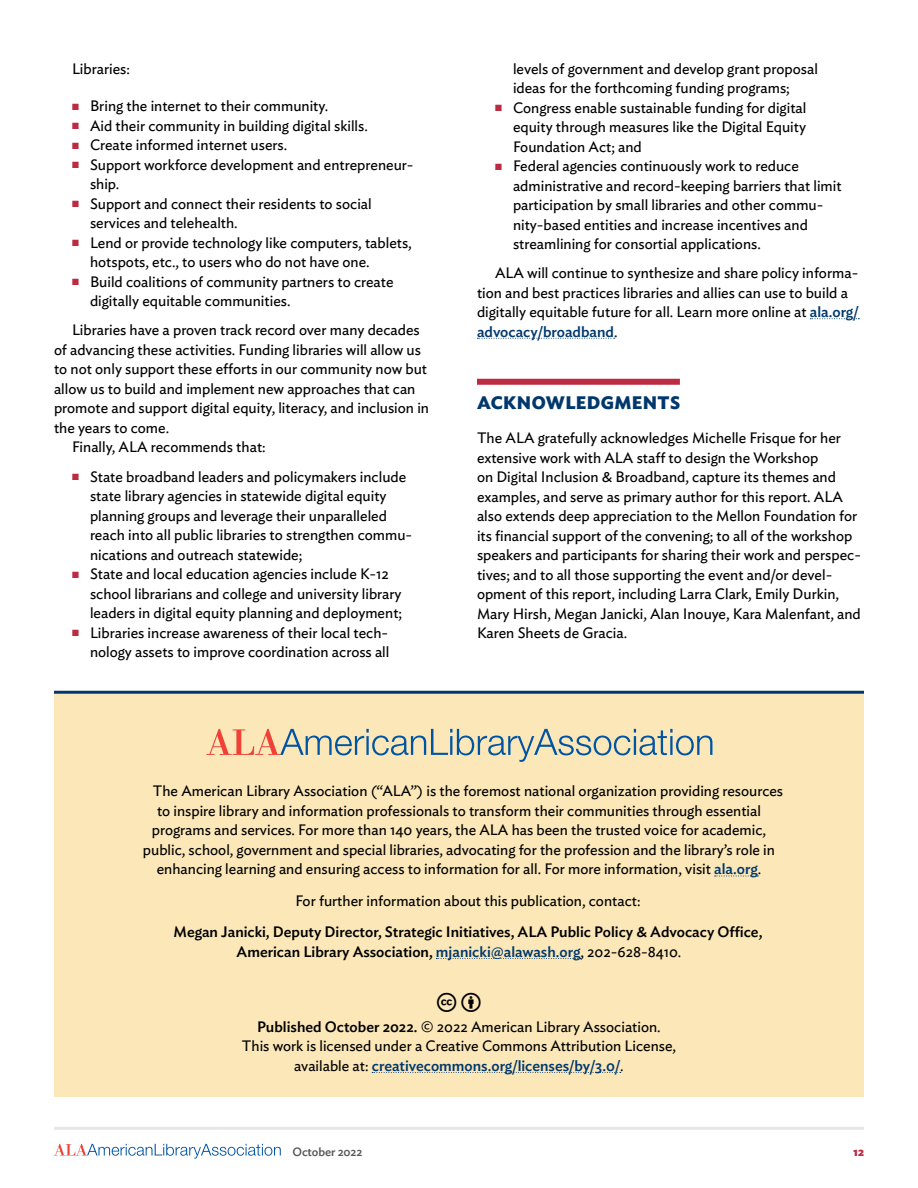
<style>
.page{position:relative;width:918px;height:1188px;background:#fff}
.page>*{position:absolute;margin:0;border:0;box-sizing:border-box;transform-origin:0 0}
.t1{font:700 18px "Ideal Sans";letter-spacing:.02em;color:#00386d}
.P1{font:15px/19.5px "Ideal Sans";color:#000}
.t2{font:500 15px/19.5px "Ideal Sans";color:#000}
.t3{font:500 12px "Ideal Sans";letter-spacing:-.01em;color:#58595b}
.t4{font:700 12px "Ideal Sans";color:#bb2b42}
.s1{color:#bb2b42}
.s2{font-weight:500;color:#00386d}
.s3{color:#00386d}
.s4{font-weight:400}
.s5{font-weight:500}
</style>
<div class="page">
<hr style="left:54px;top:1127px;width:810px;height:3px;background:#e6e7e8">
<svg style="left:54px;top:1144px;width:227px;height:15px"></svg>
<svg style="left:810px;top:318px;width:49px;height:1px"></svg>
<svg style="left:477px;top:338px;width:138px;height:1px"></svg>
<div style="left:477px;top:379px;width:203px;height:6px;background:#bb2b42"></div>
<div style="left:54px;top:694px;width:810px;height:402px;background:#fbe7b8"></div>
<svg style="left:715px;top:876px;width:43px;height:1px"></svg>
<svg style="left:436px;top:958px;width:145px;height:1px"></svg>
<svg style="left:372px;top:1072px;width:249px;height:1px"></svg>
<hr style="left:54px;top:691px;width:810px;height:3px;background:#00386d">
<svg style="left:206px;top:729px;width:506px;height:33px"></svg>
<p class="P1" style="left:72px;top:57px;width:59px">Libraries:</p>
<p class="P1" style="left:72px;top:95px;width:258px"><span class="s1">■</span> Bring the internet to their community.</p>
<p class="P1" style="left:72px;top:114px;width:297px"><span class="s1">■</span> Aid their community in building digital skills.</p>
<p class="P1" style="left:72px;top:134px;width:217px"><span class="s1">■</span> Create informed internet users.</p>
<p class="P1" style="left:90px;top:153px;width:325px;text-indent:-18px"><span class="s1">■</span> Support workforce development and entrepreneur&shy;ship.</p>
<p class="P1" style="left:90px;top:192px;width:283px;text-indent:-18px"><span class="s1">■</span> Support and connect their residents to social services and telehealth.</p>
<p class="P1" style="left:90px;top:231px;width:323px;text-indent:-18px"><span class="s1">■</span> Lend or provide technology like computers, tablets, hotspots, etc., to users who do not have one.</p>
<p class="P1" style="left:90px;top:270px;width:305px;text-indent:-18px"><span class="s1">■</span> Build coalitions of community partners to create digitally equitable communities.</p>
<p class="P1" style="left:54px;top:319px;width:377px;text-indent:18px">Libraries have a proven track record over many decades of advancing these activities. Funding libraries will allow us to not only support these efforts in our community now but allow us to build and implement new approaches that can promote and support digital equity, literacy, and inclusion in the years to come.</p>
<p class="P1" style="left:72px;top:436px;width:195px">Finally, ALA recommends that:</p>
<p class="P1" style="left:90px;top:465px;width:324px;text-indent:-18px"><span class="s1">■</span> State broadband leaders and policymakers include state library agencies in statewide digital equity planning groups and leverage their unparalleled reach into all public libraries to strengthen commu&shy;nications and outreach statewide;</p>
<p class="P1" style="left:90px;top:563px;width:314px;text-indent:-18px"><span class="s1">■</span> State and local education agencies include K-12 school librarians and college and university library leaders in digital equity planning and deployment;</p>
<p class="P1" style="left:72px;top:621px;width:319px;text-align:right"><span class="s1">■</span> Libraries increase awareness of their local tech&shy;nology assets to improve coordination across all</p>
<p class="P1" style="left:513px;top:57px;width:306px">levels of government and develop grant proposal ideas for the forthcoming funding programs;</p>
<p class="P1" style="left:513px;top:96px;width:295px;text-align:justify;text-indent:-18px"><span class="s1">■</span> Congress enable sustainable funding for digital equity through measures like the Digital Equity Foundation Act; and</p>
<p class="P1" style="left:513px;top:155px;width:330px;text-indent:-18px"><span class="s1">■</span> Federal agencies continuously work to reduce administrative and record-keeping barriers that limit participation by small libraries and other commu&shy;nity-based entities and increase incentives and streamlining for consortial applications.</p>
<p class="P1" style="left:477px;top:262px;width:383px;text-indent:18px">ALA will continue to synthesize and share policy informa&shy;tion and best practices libraries and allies can use to build a digitally equitable future for all. Learn more online at <span class="s2">ala.org/ advocacy/broadband</span>.</p>
<h3 class="t1" style="left:477px;top:388px;width:205px">ACKNOWLEDGMENTS</h3>
<p class="P1" style="left:477px;top:427px;width:386px">The ALA gratefully acknowledges Michelle Frisque for her extensive work with ALA staff to design the Workshop<br>on Digital Inclusion &amp; Broadband, capture its themes and examples, and serve as primary author for this report. ALA also extends deep appreciation to the Mellon Foundation for its financial support of the convening; to all of the workshop speakers and participants for sharing their work and perspec&shy;tives; and to all those supporting the event and/or devel&shy;opment of this report, including Larra Clark, Emily Durkin, Mary Hirsh, Megan Janicki, Alan Inouye, Kara Malenfant, and Karen Sheets de Gracia.</p>
<p class="P1" style="left:153px;top:780px;width:632px">The American Library Association (“ALA”) is the foremost national organization providing resources</p>
<p class="P1" style="left:157px;top:800px;width:605px">to inspire library and information professionals to transform their communities through essential</p>
<p class="P1" style="left:152px;top:819px;width:616px">programs and services. For more than 140 years, the ALA has been the trusted voice for academic,</p>
<p class="P1" style="left:143px;top:839px;width:634px">public, school, government and special libraries, advocating for the profession and the library’s role in</p>
<p class="P1" style="left:157px;top:858px;width:606px">enhancing learning and ensuring access to information for all. For more information, visit <span class="s2">ala.org</span>.</p>
<p class="P1" style="left:295px;top:890px;width:347px">For further information about this publication, contact:</p>
<p class="t2" style="left:237px;top:921px;width:527px;text-indent:-63px">Megan Janicki, Deputy Director, Strategic Initiatives, ALA Public Policy &amp; Advocacy Office,<br>American Library Association, <span class="s3">mjanicki@alawash.org</span><span class="s4">, 202-628-8410.</span></p>
<p class="P1" style="left:242px;top:1016px;width:436px;text-align:center"><span class="s5">Published October 2022.</span> © 2022 American Library Association.<br>This work is licensed under a Creative Commons Attribution License, available at: <span class="s2">creativecommons.org/licenses/by/3.0/</span>.</p>
<p class="t3" style="left:292px;top:1142px;width:71px">October 2022</p>
<p class="t4" style="left:854px;top:1142px;width:12px">12</p>
</div>
